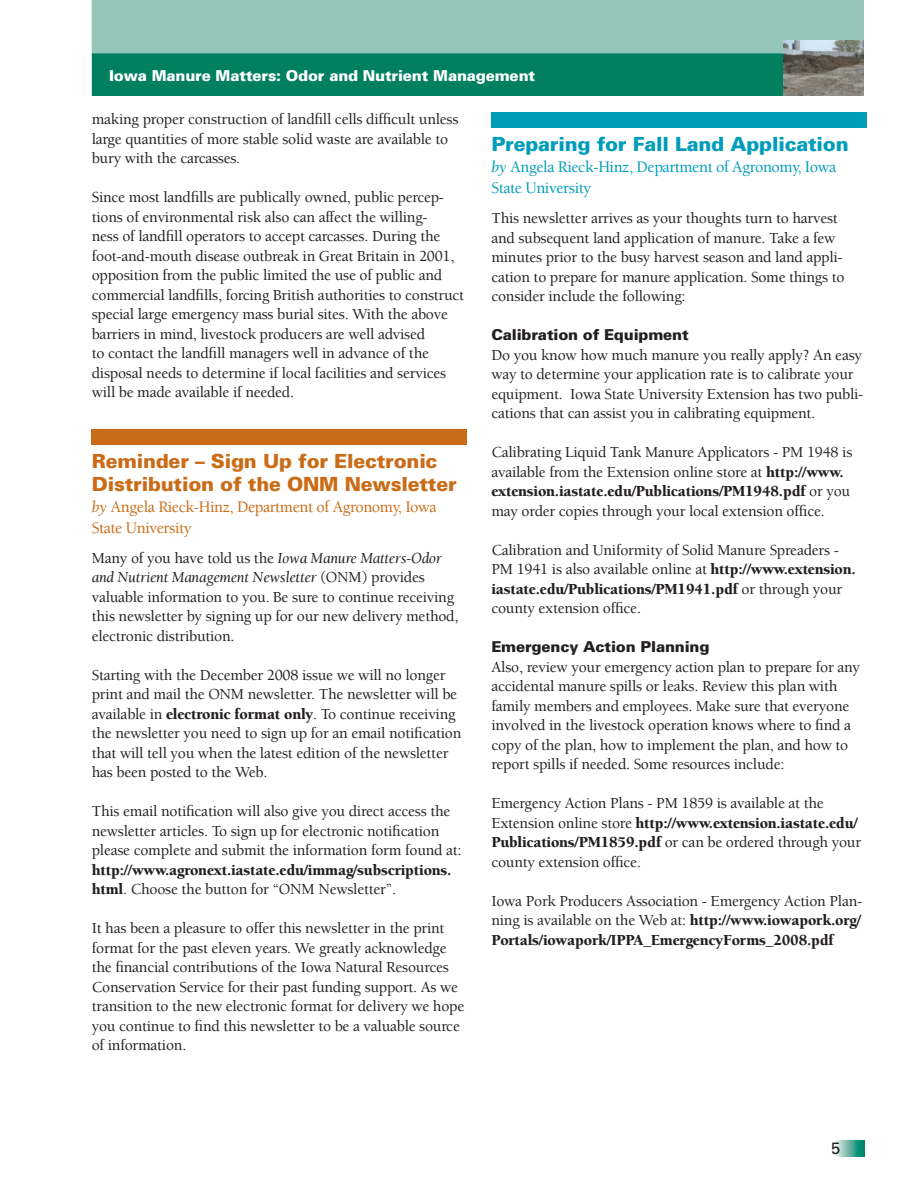
<style>
.page{position:relative;width:918px;height:1188px;background:#fff}
.page>*{position:absolute;margin:0;border:0;box-sizing:border-box;transform-origin:0 0}
.main_heading{font:900 19.5px/22.5px "Univers";letter-spacing:-.01em;color:#ca6c17}
.main_heading-2{font:900 19.5px "Univers";letter-spacing:-.01em;color:#009dba}
.t1{font:500 16.5px/21px "Berkeley";letter-spacing:-.025em;color:#ca6c17}
.t2{font:500 16.5px/21px "Berkeley";letter-spacing:-.025em;color:#009dba}
.t3{font:16.5px "Univers";color:#231f20}
.body_text{font:500 15.75px/19.5px "Berkeley";letter-spacing:-.015em;color:#231f20}
.subhead{font:900 15px "Univers";letter-spacing:-.01em;color:#231f20}
.t4{font:900 15px "Univers";letter-spacing:-.01em;color:#fff}
.s1{font-weight:400;font-style:italic}
.s2{font-weight:900}
</style>
<div class="page">
<svg style="left:835px;top:1140px;width:29px;height:17px"></svg>
<div style="left:92px;top:0;width:772px;height:53px;background:#95c5b9"></div>
<div style="left:92px;top:53px;width:772px;height:43px;background:#008061;border:2px solid #008061"></div>
<img style="left:784px;top:40px;width:80px;height:56px">
<div style="left:92px;top:430px;width:375px;height:15px;background:#ca6c17"></div>
<div style="left:491px;top:112px;width:376px;height:16px;background:#009dba"></div>
<p class="t4" style="left:109px;top:66px;width:428px">Iowa Manure Matters: Odor and Nutrient Management</p>
<p class="body_text" style="left:92px;top:110px;width:368px">making proper construction of landfill cells difficult unless large quantities of more stable solid waste are available to bury with the carcasses.</p>
<p class="body_text" style="left:92px;top:188px;width:374px">Since most landfills are publically owned, public percep&shy;tions of environmental risk also can affect the willing-<br>ness of landfill operators to accept carcasses. During the foot-and-mouth disease outbreak in Great Britain in 2001, opposition from the public limited the use of public and commercial landfills, forcing British authorities to construct special large emergency mass burial sites. With the above barriers in mind, livestock producers are well advised</p>
<p class="body_text" style="left:92px;top:344px;width:339px">to contact the landfill managers well in advance of the</p>
<p class="body_text" style="left:92px;top:363px;width:356px">disposal needs to determine if local facilities and services will be made available if needed.</p>
<p class="main_heading" style="left:92px;top:450px;width:367px">Reminder – Sign Up for Electronic<br>Distribution of the ONM Newsletter</p>
<p class="t1" style="left:92px;top:497px;width:346px"><span class="s1">by</span> Angela Rieck-Hinz, Department of Agronomy, Iowa<br>State University</p>
<p class="body_text" style="left:92px;top:549px;width:368px">Many of you have told us the <span class="s1">Iowa Manure Matters-Odor and Nutrient Management Newsletter</span> (ONM) provides valuable information to you. Be sure to continue receiving this newsletter by signing up for our new delivery method, electronic distribution.</p>
<p class="body_text" style="left:92px;top:666px;width:371px">Starting with the December 2008 issue we will no longer print and mail the ONM newsletter. The newsletter will be available in <span class="s2">electronic format only</span>. To continue receiving the newsletter you need to sign up for an email notification that will tell you when the latest edition of the newsletter has been posted to the Web.</p>
<p class="body_text" style="left:92px;top:802px;width:371px">This email notification will also give you direct access the newsletter articles. To sign up for electronic notification please complete and submit the information form found at: <span class="s2">http://www.agronext.iastate.edu/immag/subscriptions. html</span>. Choose the button for “ONM Newsletter”.</p>
<p class="body_text" style="left:92px;top:919px;width:374px">It has been a pleasure to offer this newsletter in the print format for the past eleven years. We greatly acknowledge the financial contributions of the Iowa Natural Resources Conservation Service for their past funding support. As we transition to the new electronic format for delivery we hope you continue to find this newsletter to be a valuable source of information.</p>
<p class="main_heading-2" style="left:491px;top:132px;width:359px">Preparing for Fall Land Application</p>
<p class="t2" style="left:491px;top:157px;width:346px"><span class="s1">by</span> Angela Rieck-Hinz, Department of Agronomy, Iowa<br>State University</p>
<p class="body_text" style="left:491px;top:209px;width:355px">This newsletter arrives as your thoughts turn to harvest and subsequent land application of manure. Take a few minutes prior to the busy harvest season and land appli&shy;cation to prepare for manure application. Some things to consider include the following:</p>
<p class="subhead" style="left:491px;top:326px;width:199px">Calibration of Equipment</p>
<p class="body_text" style="left:491px;top:345px;width:374px">Do you know how much manure you really apply? An easy way to determine your application rate is to calibrate your equipment. Iowa State University Extension has two publi&shy;cations that can assist you in calibrating equipment.</p>
<p class="body_text" style="left:491px;top:443px;width:363px">Calibrating Liquid Tank Manure Applicators - PM 1948 is available from the Extension online store at <span class="s2">http://www. extension.iastate.edu/Publications/PM1948.pdf</span> or you may order copies through your local extension office.</p>
<p class="body_text" style="left:491px;top:540px;width:366px">Calibration and Uniformity of Solid Manure Spreaders - PM 1941 is also available online at <span class="s2">http://www.extension. iastate.edu/Publications/PM1941.pdf</span> or through your county extension office.</p>
<p class="subhead" style="left:491px;top:638px;width:220px">Emergency Action Planning</p>
<p class="body_text" style="left:491px;top:657px;width:370px">Also, review your emergency action plan to prepare for any accidental manure spills or leaks. Review this plan with family members and employees. Make sure that everyone involved in the livestock operation knows where to find a copy of the plan, how to implement the plan, and how to report spills if needed. Some resources include:</p>
<p class="body_text" style="left:491px;top:794px;width:371px">Emergency Action Plans - PM 1859 is available at the Extension online store <span class="s2">http://www.extension.iastate.edu/ Publications/PM1859.pdf</span> or can be ordered through your county extension office.</p>
<p class="body_text" style="left:491px;top:891px;width:372px;text-align:justify">Iowa Pork Producers Association - Emergency Action Plan&shy;ning is available on the Web at: <span class="s2">http://www.iowapork.org/ Portals/iowapork/IPPA_EmergencyForms_2008.pdf</span></p>
<p class="t3" style="left:831px;top:1139px;width:11px">5</p>
</div>
